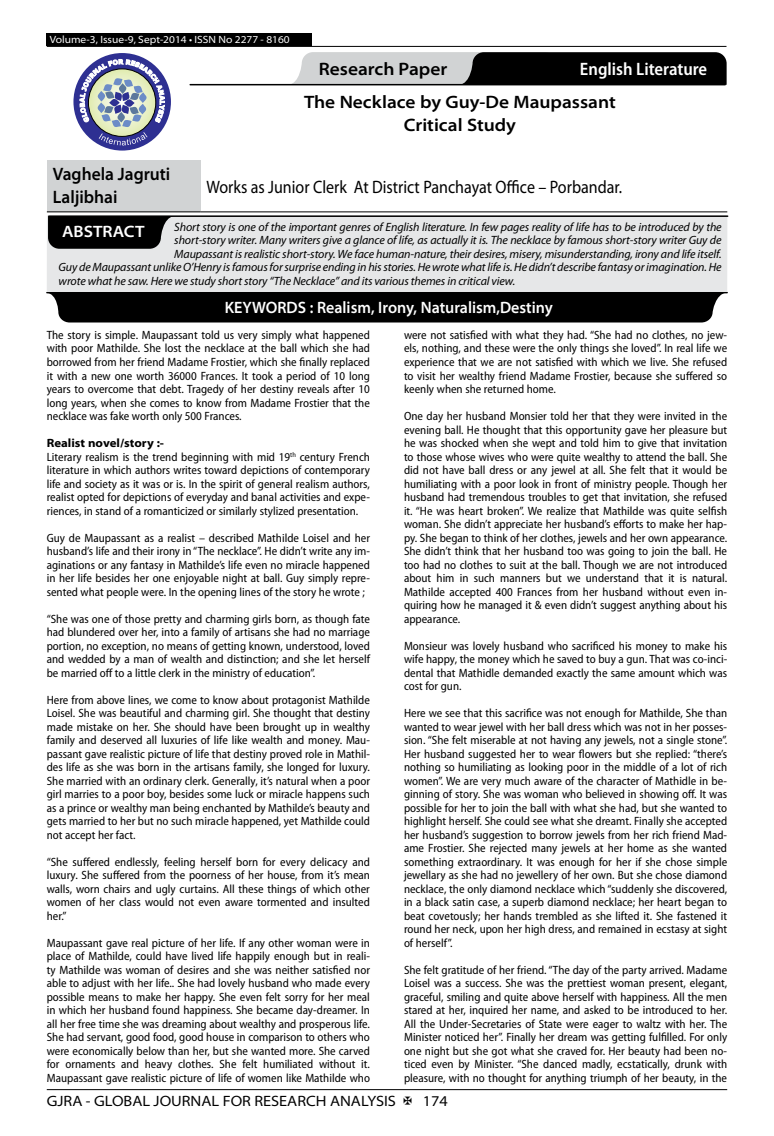
<style>
.page{position:relative;width:774px;height:1136px;background:#fff}
.page>*{position:absolute;margin:0;border:0;box-sizing:border-box;transform-origin:0 0}
.t1{font:600 semi-expanded 18px/23.4px "Myriad Pro";color:#000;text-align:center}
.t2{font:18px "Myriad Pro";color:#000;scale:.89 1}
.t3{font:600 semi-expanded 18px/23.4px "Myriad Pro";color:#000;scale:.9 1}
.t4{font:600 semi-condensed 18px "Myriad Pro";color:#fff}
.t5{font:600 semi-expanded 16.5px "Myriad Pro";color:#fff;scale:.9 1}
.t6{font:600 semi-expanded 16.5px "Myriad Pro";color:#fff}
.t7{font:semi-expanded 15px "Myriad Pro";color:#000}
.t8{font:semi-condensed 12px/13.5px "Myriad Pro";color:#000;text-align:justify}
.t9{font:italic 12px "Myriad Pro";letter-spacing:-.01em;color:#000}
.t10{font:semi-expanded 10.5px "Myriad Pro";color:#fff}
.s1{font-weight:700;font-stretch:semi-expanded}
</style>
<div class="page">
<hr style="left:47px;top:1089px;width:680px;height:1px;background:#000">
<div style="left:47px;top:33px;width:265px;height:13px;background:#000"></div>
<hr style="left:47px;top:46px;width:679px;height:1px;background:#000">
<svg style="left:288px;top:52px;width:439px;height:33px;background:#5a5a5b"></svg>
<hr style="left:190px;top:84px;width:535px;height:1px;background:#000">
<div style="left:73px;top:53px;width:98px;height:97px;background:#2e3092;border-radius:50%"></div>
<svg style="left:80px;top:59px;width:85px;height:86px"></svg>
<div style="left:47px;top:160px;width:153px;height:52px;background:#d1d3d4"></div>
<hr style="left:47px;top:211px;width:153px;height:1px;background:#000">
<hr style="left:200px;top:211px;width:527px;height:1px;background:#000">
<svg style="left:46px;top:292px;width:681px;height:30px;background:#121212"></svg>
<div style="left:72px;top:301px;width:634px;height:17px;background:#000"></div>
<div style="left:47px;top:215px;width:680px;height:77px;background:#e6e7e8"></div>
<hr style="left:49px;top:215px;width:679px;height:2px;background:#000">
<svg style="left:48px;top:216px;width:123px;height:33px;background:#131313"></svg>
<p class="t10" style="left:50px;top:34px;width:241px">Volume-3, Issue-9, Sept-2014 • ISSN No 2277 - 8160</p>
<h1 class="t1" style="left:319px;top:58px;width:130px">Research Paper</h1>
<h1 class="t4" style="left:580px;top:59px;width:129px">English Literature</h1>
<h1 class="t1" style="left:304px;top:91px;width:313px">The Necklace by Guy-De Maupassant<br>Critical Study</h1>
<h1 class="t3" style="left:53px;top:162px;width:132px">Vaghela Jagruti<br>Laljibhai</h1>
<h1 class="t2" style="left:206px;top:177px;width:469px">Works as Junior Clerk At District Panchayat Office – Porbandar.</h1>
<p class="t9" style="left:174px;top:220px;width:549px">Short story is one of the important genres of English literature. In few pages reality of life has to be introduced by the</p>
<p class="t9" style="left:174px;top:234px;width:549px">short-story writer. Many writers give a glance of life, as actually it is. The necklace by famous short-story writer Guy de</p>
<p class="t9" style="left:174px;top:247px;width:549px">Maupassant is realistic short-story. We face human-nature, their desires, misery, misunderstanding, irony and life itself.</p>
<p class="t9" style="left:59px;top:261px;width:664px">Guy de Maupassant unlike O’Henry is famous for surprise ending in his stories. He wrote what life is. He didn’t describe fantasy or imagination. He</p>
<p class="t9" style="left:59px;top:274px;width:458px">wrote what he saw. Here we study short story “The Necklace” and its various themes in critical view.</p>
<h2 class="t6" style="left:62px;top:222px;width:84px">ABSTRACT</h2>
<h2 class="t5" style="left:225px;top:298px;width:366px">KEYWORDS : Realism, Irony, Naturalism,Destiny</h2>
<p class="t8" style="left:47px;top:328px;width:325px">The story is simple. Maupassant told us very simply what happened with poor Mathilde. She lost the necklace at the ball which she had borrowed from her friend Madame Frostier, which she finally replaced it with a new one worth 36000 Frances. It took a period of 10 long years to overcome that debt. Tragedy of her destiny reveals after 10 long years, when she comes to know from Madame Frostier that the necklace was fake worth only 500 Frances.</p>
<p class="t8" style="left:47px;top:436px;width:325px;text-align:left"><span class="s1">Realist novel/story :-<br></span>Literary realism is the trend beginning with mid 19<sup>th</sup> century French literature in which authors writes toward depictions of contemporary life and society as it was or is. In the spirit of general realism authors, realist opted for depictions of everyday and banal activities and expe&shy;riences, in stand of a romanticized or similarly stylized presentation.</p>
<p class="t8" style="left:47px;top:531px;width:325px">Guy de Maupassant as a realist – described Mathilde Loisel and her husband’s life and their irony in “The necklace”. He didn’t write any im&shy;aginations or any fantasy in Mathilde’s life even no miracle happened in her life besides her one enjoyable night at ball. Guy simply repre&shy;sented what people were. In the opening lines of the story he wrote ;</p>
<p class="t8" style="left:47px;top:612px;width:325px">“She was one of those pretty and charming girls born, as though fate had blundered over her, into a family of artisans she had no marriage portion, no exception, no means of getting known, understood, loved and wedded by a man of wealth and distinction; and she let herself be married off to a little clerk in the ministry of education”.</p>
<p class="t8" style="left:47px;top:693px;width:325px">Here from above lines, we come to know about protagonist Mathilde Loisel. She was beautiful and charming girl. She thought that destiny made mistake on her. She should have been brought up in wealthy family and deserved all luxuries of life like wealth and money. Mau&shy;passant gave realistic picture of life that destiny proved role in Mathil&shy;des life as she was born in the artisans family, she longed for luxury.<br>She married with an ordinary clerk. Generally, it’s natural when a poor girl marries to a poor boy, besides some luck or miracle happens such as a prince or wealthy man being enchanted by Mathilde’s beauty and gets married to her but no such miracle happened, yet Mathilde could not accept her fact.</p>
<p class="t8" style="left:47px;top:855px;width:325px">“She suffered endlessly, feeling herself born for every delicacy and luxury. She suffered from the poorness of her house, from it’s mean walls, worn chairs and ugly curtains. All these things of which other women of her class would not even aware tormented and insulted her.”</p>
<p class="t8" style="left:47px;top:936px;width:325px">Maupassant gave real picture of her life. If any other woman were in place of Mathilde, could have lived life happily enough but in reali&shy;ty Mathilde was woman of desires and she was neither satisfied nor able to adjust with her life.. She had lovely husband who made every possible means to make her happy. She even felt sorry for her meal in which her husband found happiness. She became day-dreamer. In all her free time she was dreaming about wealthy and prosperous life.<br>She had servant, good food, good house in comparison to others who were economically below than her, but she wanted more. She carved for ornaments and heavy clothes. She felt humiliated without it.<br>Maupassant gave realistic picture of life of women like Mathilde who</p>
<p class="t8" style="left:404px;top:328px;width:325px">were not satisfied with what they had. “She had no clothes, no jew&shy;els, nothing, and these were the only things she loved”. In real life we experience that we are not satisfied with which we live. She refused to visit her wealthy friend Madame Frostier, because she suffered so keenly when she returned home.</p>
<p class="t8" style="left:404px;top:409px;width:325px">One day her husband Monsier told her that they were invited in the evening ball. He thought that this opportunity gave her pleasure but he was shocked when she wept and told him to give that invitation to those whose wives who were quite wealthy to attend the ball. She did not have ball dress or any jewel at all. She felt that it would be humiliating with a poor look in front of ministry people. Though her husband had tremendous troubles to get that invitation, she refused it. “He was heart broken”. We realize that Mathilde was quite selfish woman. She didn’t appreciate her husband’s efforts to make her hap&shy;py. She began to think of her clothes, jewels and her own appearance.<br>She didn’t think that her husband too was going to join the ball. He too had no clothes to suit at the ball. Though we are not introduced about him in such manners but we understand that it is natural.<br>Mathilde accepted 400 Frances from her husband without even in&shy;quiring how he managed it &amp; even didn’t suggest anything about his appearance.</p>
<p class="t8" style="left:404px;top:639px;width:325px">Monsieur was lovely husband who sacrificed his money to make his wife happy, the money which he saved to buy a gun. That was co-inci&shy;dental that Mathidle demanded exactly the same amount which was cost for gun.</p>
<p class="t8" style="left:404px;top:706px;width:325px">Here we see that this sacrifice was not enough for Mathilde, She than wanted to wear jewel with her ball dress which was not in her posses&shy;sion. “She felt miserable at not having any jewels, not a single stone”.<br>Her husband suggested her to wear flowers but she replied: “there’s nothing so humiliating as looking poor in the middle of a lot of rich women”. We are very much aware of the character of Mathidle in be&shy;ginning of story. She was woman who believed in showing off. It was possible for her to join the ball with what she had, but she wanted to highlight herself. She could see what she dreamt. Finally she accepted her husband’s suggestion to borrow jewels from her rich friend Mad&shy;ame Frostier. She rejected many jewels at her home as she wanted something extraordinary. It was enough for her if she chose simple jewellary as she had no jewellery of her own. But she chose diamond necklace, the only diamond necklace which “suddenly she discovered, in a black satin case, a superb diamond necklace; her heart began to beat covetously; her hands trembled as she lifted it. She fastened it round her neck, upon her high dress, and remained in ecstasy at sight of herself”.</p>
<p class="t8" style="left:404px;top:963px;width:325px">She felt gratitude of her friend. “The day of the party arrived. Madame Loisel was a success. She was the prettiest woman present, elegant, graceful, smiling and quite above herself with happiness. All the men stared at her, inquired her name, and asked to be introduced to her.<br>All the Under-Secretaries of State were eager to waltz with her. The Minister noticed her”. Finally her dream was getting fulfilled. For only one night but she got what she craved for. Her beauty had been no&shy;ticed even by Minister. “She danced madly, ecstatically, drunk with pleasure, with no thought for anything triumph of her beauty, in the</p>
<p class="t7" style="left:47px;top:1092px;width:351px">GJRA - GLOBAL JOURNAL FOR RESEARCH ANALYSIS</p>
<p class="t7" style="left:423px;top:1092px;width:27px">174</p>
</div>
